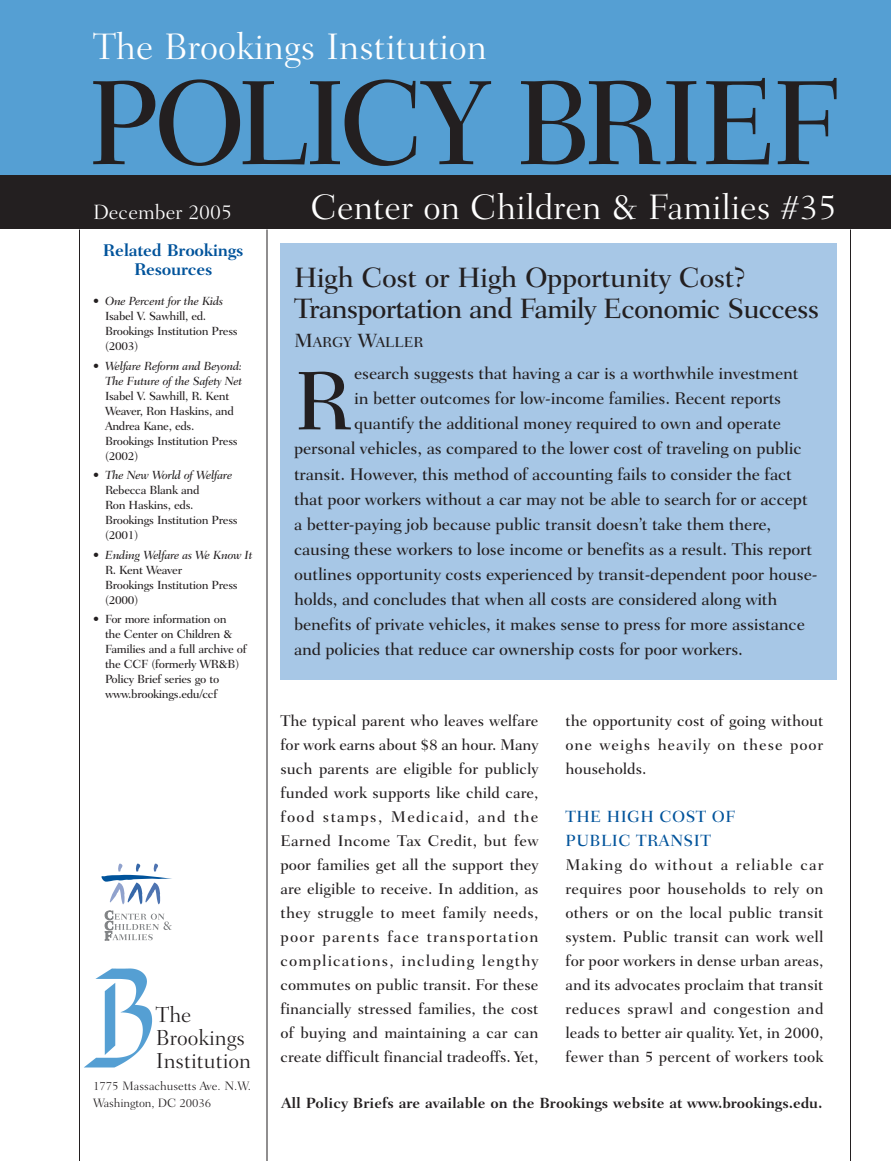
<style>
.page{position:relative;width:891px;height:1161px;background:#fff}
.page>*{position:absolute;margin:0;border:0;box-sizing:border-box;transform-origin:0 0}
.t1{font:500 122.25px "Fairfield LH";letter-spacing:-.05em;color:#231f20;scale:.95 1}
.t2{font:500 84.6px "Fairfield LH";color:#231f20}
.t3{font:300 37.5px "Fairfield LH";color:#fff}
.t4{font:300 36px "Fairfield LH";color:#fff}
.t5{font:500 28.5px/31.5px "Fairfield LH";letter-spacing:-.035em;color:#231f20}
.t6{font:300 22.2px/22.8px "Fairfield LH";color:#231f20}
.t7{font:300 21px "Fairfield LH";color:#fff}
.t8{font:500 17.25px "Fairfield LH";letter-spacing:-.01em;color:#231f20}
.t9{font:700 17.25px/19.5px "Fairfield LH";letter-spacing:-.02em;color:#00539b;text-align:center}
.t10{font:500 16.5px/24px "Fairfield LH";letter-spacing:.03em;color:#00539b}
.t11{font:500 15.75px/24px "Fairfield LH";color:#231f20;text-align:justify}
.t12{font:700 15px "Fairfield LH";color:#231f20}
.t13{font:500 14.7px "Fairfield LH";color:#231f20}
.t14{font:300 12.3px/16.5px "Fairfield LH";color:#231f20}
.t15{font:500 12px/15px "Fairfield LH";letter-spacing:-.03em;color:#231f20}
.t16{font:italic 500 12px/15px "Fairfield LH";letter-spacing:-.03em;color:#231f20;text-align:right}
.s1{font-style:italic}
.s2{font-size:19.5px}
</style>
<div class="page">
<div style="left:0;top:0;width:891px;height:176px;background:#559fd3"></div>
<div style="left:0;top:176px;width:891px;height:54px;background:#231f20"></div>
<div style="left:280px;top:243px;width:557px;height:437px;background:#a7c7e6"></div>
<hr style="left:79px;top:230px;width:1px;height:931px;background:#231f20">
<hr style="left:267px;top:230px;width:1px;height:931px;background:#231f20">
<hr style="left:850px;top:230px;width:1px;height:931px;background:#231f20">
<img style="left:84px;top:968px;width:69px;height:100px">
<svg style="left:101px;top:864px;width:71px;height:41px"></svg>
<svg style="left:105px;top:911px;width:67px;height:29px"></svg>
<h3 class="t3" style="left:93px;top:31px;width:396px">The Brookings Institution</h3>
<h1 class="t1" style="left:87px;top:73px;width:797px">POLICY BRIEF</h1>
<h3 class="t7" style="left:93px;top:203px;width:140px">December 2005</h3>
<h3 class="t4" style="left:311px;top:192px;width:528px">Center on Children &amp; Families #35</h3>
<p class="t9" style="left:103px;top:242px;width:142px">Related Brookings<br>Resources</p>
<p class="t15" style="left:105px;top:295px;width:134px;text-indent:-12px">• <span class="s1">One Percent for the Kids<br></span>Isabel V. Sawhill, ed.<br>Brookings Institution Press (2003)</p>
<p class="t16" style="left:93px;top:360px;width:151px">• Welfare Reform and Beyond:<br>The Future of the Safety Net</p>
<p class="t15" style="left:105px;top:390px;width:134px">Isabel V. Sawhill, R. Kent<br>Weaver, Ron Haskins, and<br>Andrea Kane, eds.<br>Brookings Institution Press (2002)</p>
<p class="t15" style="left:105px;top:469px;width:134px;text-indent:-12px">• <span class="s1">The New World of Welfare<br></span>Rebecca Blank and<br>Ron Haskins, eds.<br>Brookings Institution Press (2001)</p>
<p class="t15" style="left:105px;top:549px;width:149px;text-indent:-12px">• <span class="s1">Ending Welfare as We Know It<br></span>R. Kent Weaver<br>Brookings Institution Press (2000)</p>
<p class="t15" style="left:105px;top:613px;width:143px;text-indent:-12px">• For more information on<br>the Center on Children &amp;<br>Families and a full archive of the CCF (formerly WR&amp;B)<br>Policy Brief series go to www.brookings.edu/ccf</p>
<h3 class="t6" style="left:156px;top:1005px;width:97px">The<br>Brookings<br>Institution</h3>
<p class="t14" style="left:93px;top:1079px;width:160px">1775 Massachusetts Ave. N.W.<br>Washington, DC 20036</p>
<h3 class="t5" style="left:294px;top:264px;width:527px">High Cost or High Opportunity Cost?<br>Transportation and Family Economic Success</h3>
<p class="t13" style="left:294px;top:336px;width:131px"><span class="s2">M</span>ARGY <span class="s2">W</span>ALLER</p>
<h2 class="t2" style="left:294px;top:366px;width:59px">R</h2>
<p class="t8" style="left:354px;top:366px;width:446px">esearch suggests that having a car is a worthwhile investment</p>
<p class="t8" style="left:354px;top:391px;width:429px">in better outcomes for low-income families. Recent reports</p>
<p class="t8" style="left:354px;top:416px;width:429px">quantify the additional money required to own and operate</p>
<p class="t8" style="left:294px;top:442px;width:509px">personal vehicles, as compared to the lower cost of traveling on public</p>
<p class="t8" style="left:294px;top:467px;width:499px">transit. However, this method of accounting fails to consider the fact</p>
<p class="t8" style="left:294px;top:492px;width:515px">that poor workers without a car may not be able to search for or accept</p>
<p class="t8" style="left:294px;top:517px;width:479px">a better-paying job because public transit doesn’t take them there,</p>
<p class="t8" style="left:294px;top:542px;width:520px">causing these workers to lose income or benefits as a result. This report</p>
<p class="t8" style="left:294px;top:567px;width:525px">outlines opportunity costs experienced by transit-dependent poor house-</p>
<p class="t8" style="left:294px;top:592px;width:485px">holds, and concludes that when all costs are considered along with</p>
<p class="t8" style="left:294px;top:617px;width:513px">benefits of private vehicles, it makes sense to press for more assistance</p>
<p class="t8" style="left:294px;top:643px;width:451px">and policies that reduce car ownership costs for poor workers.</p>
<p class="t11" style="left:280px;top:710px;width:260px">The typical parent who leaves welfare for work earns about $8 an hour. Many such parents are eligible for publicly funded work supports like child care, food stamps, Medicaid, and the Earned Income Tax Credit, but few poor families get all the support they are eligible to receive. In addition, as they struggle to meet family needs, poor parents face transportation complications, including lengthy commutes on public transit. For these financially stressed families, the cost of buying and maintaining a car can create difficult financial tradeoffs. Yet,</p>
<p class="t11" style="left:565px;top:710px;width:260px">the opportunity cost of going without one weighs heavily on these poor households.</p>
<p class="t10" style="left:566px;top:806px;width:172px">THE HIGH COST OF<br>PUBLIC TRANSIT</p>
<p class="t11" style="left:566px;top:854px;width:260px">Making do without a reliable car requires poor households to rely on others or on the local public transit system. Public transit can work well for poor workers in dense urban areas, and its advocates proclaim that transit reduces sprawl and congestion and leads to better air quality. Yet, in 2000, fewer than 5 percent of workers took</p>
<p class="t12" style="left:282px;top:1096px;width:543px">All Policy Briefs are available on the Brookings website at www.brookings.edu.</p>
</div>
